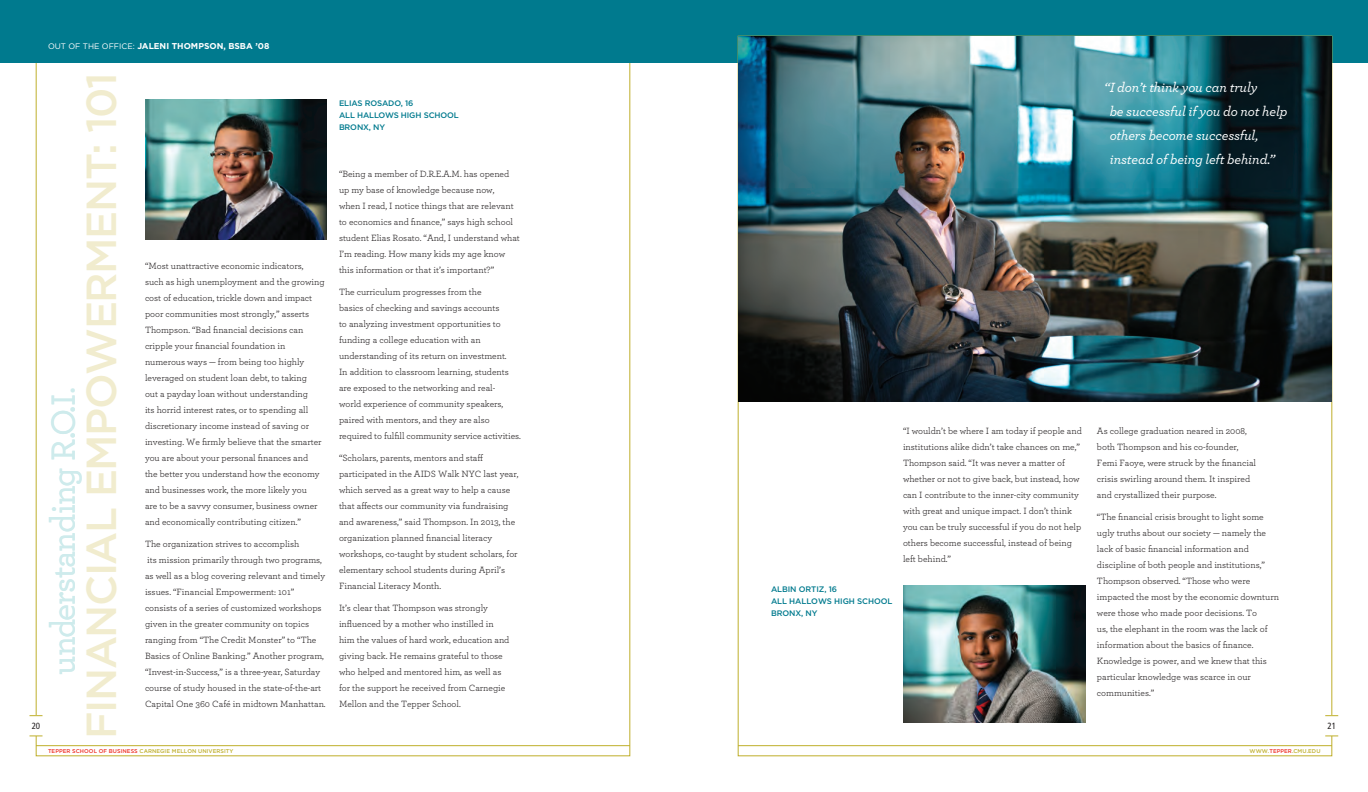
<style>
.page{position:relative;width:1368px;height:792px;background:#fff}
.page>*{position:absolute;margin:0;border:0;box-sizing:border-box;transform-origin:0 0}
.t1{font:500 42px "Gotham";letter-spacing:-.035em;color:#f1ecce}
.t2{font:500 35px "Archer";letter-spacing:-.03em;color:#ceebec}
.t3{font:italic 500 14px/24px "Archer";letter-spacing:-.01em;color:#fff}
.t4{font:9.5px/16px "Archer";letter-spacing:-.005em;color:#231f20}
.t5{font:condensed 9px "Frutiger LT Std";color:#231f20}
.t6{font:700 8.5px "Gotham";color:#fff}
.t7{font:500 8px/12px "Gotham";letter-spacing:-.015em;color:#007a8e}
.t8{font:500 5.5px "Gotham";letter-spacing:.01em;color:#bfaf2b}
.s1{font-weight:400;font-size:8px}
.s2{color:#ee2e22}
</style>
<div class="page">
<hr style="left:36px;top:745px;width:594px;height:1px;background:#bfaf2b">
<svg style="left:30px;top:736px;width:12px;height:1px"></svg>
<svg style="left:30px;top:716px;width:12px;height:1px"></svg>
<div style="left:0;top:0;width:684px;height:63px;background:#007a8e"></div>
<img style="left:145px;top:99px;width:182px;height:141px">
<div style="left:684px;top:0;width:684px;height:63px;background:#007a8e"></div>
<hr style="left:738px;top:745px;width:594px;height:1px;background:#bfaf2b">
<svg style="left:1325px;top:736px;width:13px;height:1px"></svg>
<svg style="left:1325px;top:716px;width:13px;height:1px"></svg>
<img style="left:738px;top:36px;width:594px;height:366px">
<img style="left:903px;top:585px;width:182px;height:138px">
<p class="t6" style="left:48px;top:41px;width:223px"><span class="s1">OUT OF THE OFFICE:</span> JALENI THOMPSON, BSBA ’08</p>
<p class="t5" style="left:32px;top:721px;width:10px">20</p>
<p class="t1" style="left:77px;top:739px;width:668px;rotate:-90deg">FINANCIAL EMPOWERMENT: 101</p>
<p class="t2" style="left:38px;top:675px;width:289px;rotate:-90deg">understanding R.O.I.</p>
<p class="t4" style="left:145px;top:257px;width:181px">“Most unattractive economic indicators,<br>such as high unemployment and the growing cost of education, trickle down and impact poor communities most strongly,” asserts Thompson. “Bad financial decisions can cripple your financial foundation in numerous ways — from being too highly leveraged on student loan debt, to taking<br>out a payday loan without understanding<br>its horrid interest rates, or to spending all discretionary income instead of saving or investing. We firmly believe that the smarter you are about your personal finances and<br>the better you understand how the economy and businesses work, the more likely you<br>are to be a savvy consumer, business owner and economically contributing citizen.”</p>
<p class="t4" style="left:145px;top:535px;width:182px">The organization strives to accomplish<br>its mission primarily through two programs, as well as a blog covering relevant and timely issues. “Financial Empowerment: 101” consists of a series of customized workshops given in the greater community on topics ranging from “The Credit Monster” to “The Basics of Online Banking.” Another program, “Invest-in-Success,” is a three-year, Saturday course of study housed in the state-of-the-art Capital One 360 Café in midtown Manhattan.</p>
<p class="t8" style="left:48px;top:748px;width:187px"><span class="s2">TEPPER SCHOOL OF BUSINESS</span> CARNEGIE MELLON UNIVERSITY</p>
<p class="t7" style="left:339px;top:97px;width:121px">ELIAS ROSADO, 16<br>ALL HALLOWS HIGH SCHOOL<br>BRONX, NY</p>
<p class="t4" style="left:339px;top:165px;width:183px">“Being a member of D.R.E.A.M. has opened up my base of knowledge because now,<br>when I read, I notice things that are relevant to economics and finance,” says high school student Elias Rosato. “And, I understand what I’m reading. How many kids my age know this information or that it’s important?”</p>
<p class="t4" style="left:339px;top:283px;width:183px">The curriculum progresses from the<br>basics of checking and savings accounts<br>to analyzing investment opportunities to funding a college education with an understanding of its return on investment.<br>In addition to classroom learning, students are exposed to the networking and real-<br>world experience of community speakers, paired with mentors, and they are also required to fulfill community service activities.</p>
<p class="t4" style="left:339px;top:449px;width:181px">“Scholars, parents, mentors and staff participated in the AIDS Walk NYC last year, which served as a great way to help a cause that affects our community via fundraising and awareness,” said Thompson. In 2013, the organization planned financial literacy workshops, co-taught by student scholars, for elementary school students during April’s Financial Literacy Month.</p>
<p class="t4" style="left:339px;top:599px;width:172px">It’s clear that Thompson was strongly influenced by a mother who instilled in him the values of hard work, education and giving back. He remains grateful to those who helped and mentored him, as well as for the support he received from Carnegie Mellon and the Tepper School.</p>
<p class="t3" style="left:1110px;top:75px;width:179px;text-indent:-6px">“I don’t think you can truly<br>be successful if you do not help others become successful, instead of being left behind.”</p>
<p class="t7" style="left:771px;top:583px;width:123px">ALBIN ORTIZ, 16<br>ALL HALLOWS HIGH SCHOOL<br>BRONX, NY</p>
<p class="t4" style="left:903px;top:422px;width:180px">“I wouldn’t be where I am today if people and institutions alike didn’t take chances on me,” Thompson said. “It was never a matter of whether or not to give back, but instead, how can I contribute to the inner-city community with great and unique impact. I don’t think you can be truly successful if you do not help others become successful, instead of being left behind.”</p>
<p class="t4" style="left:1097px;top:422px;width:161px">As college graduation neared in 2008, both Thompson and his co-founder, Femi Faoye, were struck by the financial crisis swirling around them. It inspired and crystallized their purpose.</p>
<p class="t4" style="left:1097px;top:508px;width:184px">“The financial crisis brought to light some ugly truths about our society — namely the lack of basic financial information and discipline of both people and institutions,” Thompson observed. “Those who were impacted the most by the economic downturn were those who made poor decisions. To<br>us, the elephant in the room was the lack of information about the basics of finance.<br>Knowledge is power, and we knew that this particular knowledge was scarce in our communities.”</p>
<p class="t5" style="left:1327px;top:721px;width:10px">21</p>
<p class="t8" style="left:1250px;top:748px;width:72px">WWW.<span class="s2">TEPPER</span>.CMU.EDU</p>
</div>
